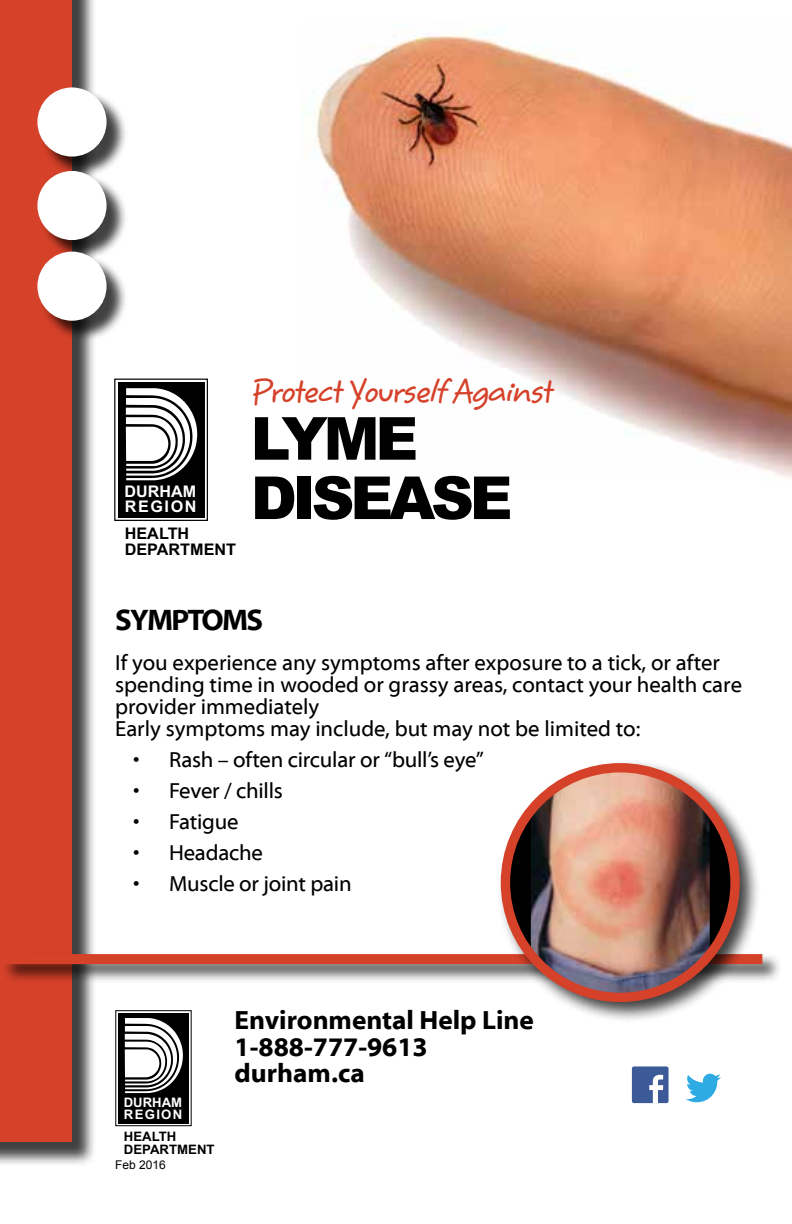
<style>
.page{position:relative;width:792px;height:1224px;background:#fff}
.page>*{position:absolute;margin:0;border:0;box-sizing:border-box;transform-origin:0 0}
.LD_head{font:900 59.4px/59.4px "Arial";letter-spacing:-.07em;color:#000}
.protect_yourself_hea{font:31.8px "Marita Text Medium HMK";letter-spacing:-.045em;color:#d64129}
.body_copy_headings_1{font:700 30px "Myriad Web Pro";letter-spacing:-.06em;color:#000}
.contact_info{font:700 26.6px/26.6px "Myriad Web Pro";color:#000}
.body_copy_mwp11pt{font:22px/22px "Myriad Web Pro";color:#000}
.t1{font:700 16px/16px "Arial";color:#000}
.t2{font:700 16px/14.8px "Arial";letter-spacing:.05em;color:#fff}
.t3{font:700 13px/13.2px "Arial";color:#000}
.t4{font:700 13px/12.2px "Arial";letter-spacing:.05em;color:#fff}
.date{font:12px "Arial";color:#000}
</style>
<div class="page">
<img style="left:301px;top:33px;width:491px;height:446px">
<div style="left:0;top:0;width:97px;height:1167px;background:#000;opacity:.75"></div>
<div style="left:0;top:0;width:72px;height:1141px;background:#d64129"></div>
<div style="left:115px;top:379px;width:92px;height:141px;background:linear-gradient(to right,#fff,#fff)"></div>
<div style="left:114px;top:379px;width:94px;height:142px;border:1px solid #000"></div>
<div style="left:118px;top:382px;width:86px;height:136px;background:#000"></div>
<svg style="left:126px;top:388px;width:71px;height:92px"></svg>
<div style="left:40px;top:90px;width:88px;height:88px;background:#000;opacity:.75"></div>
<div style="left:37px;top:87px;width:70px;height:70px;background:#fff;border-radius:50%"></div>
<div style="left:40px;top:174px;width:88px;height:88px;background:#000;opacity:.75"></div>
<div style="left:37px;top:171px;width:70px;height:69px;background:#fff;border-radius:50%"></div>
<div style="left:40px;top:254px;width:88px;height:88px;background:#000;opacity:.75"></div>
<div style="left:37px;top:252px;width:70px;height:69px;background:#fff;border-radius:50%"></div>
<div style="left:1px;top:952px;width:781px;height:32px;background:#000;opacity:.75"></div>
<div style="left:3px;top:954px;width:759px;height:10px;background:#d64129"></div>
<div style="left:497px;top:759px;width:264px;height:264px;background:#000;opacity:.75"></div>
<svg style="left:505px;top:768px;width:230px;height:229px;background:#2b0d08"></svg>
<img style="left:531px;top:768px;width:179px;height:228px">
<div style="left:501px;top:763px;width:239px;height:239px;border:9px solid #d64129;border-radius:50%"></div>
<div style="left:116px;top:1011px;width:75px;height:115px;background:linear-gradient(to right,#000,#000)"></div>
<div style="left:115px;top:1010px;width:77px;height:116px;border:1px solid #000"></div>
<div style="left:118px;top:1013px;width:71px;height:110px;background:#000"></div>
<svg style="left:125px;top:1018px;width:58px;height:75px"></svg>
<div style="left:632px;top:1066px;width:37px;height:37px;background:#3d5a98;border-radius:2px"></div>
<svg style="left:649px;top:1075px;width:14px;height:29px"></svg>
<svg style="left:686px;top:1074px;width:35px;height:28px"></svg>
<p class="t2" style="left:125px;top:484px;width:73px">DURHAM<br>REGION</p>
<p class="t1" style="left:125px;top:525px;width:113px">HEALTH<br>DEPARTMENT</p>
<h1 class="protect_yourself_hea" style="left:251px;top:371px;width:304px">Protect Yourself Against</h1>
<h1 class="LD_head" style="left:251px;top:407px;width:263px">LYME<br>DISEASE</h1>
<h2 class="body_copy_headings_1" style="left:115px;top:604px;width:150px">SYMPTOMS</h2>
<p class="body_copy_mwp11pt" style="left:115px;top:652px;width:628px">If you experience any symptoms after exposure to a tick, or after spending time in wooded or grassy areas, contact your health care provider immediately</p>
<p class="body_copy_mwp11pt" style="left:115px;top:718px;width:527px">Early symptoms may include, but may not be limited to:</p>
<p class="body_copy_mwp11pt" style="left:133px;top:749px;width:352px">• Rash – often circular or “bull’s eye”</p>
<p class="body_copy_mwp11pt" style="left:133px;top:780px;width:151px">• Fever / chills</p>
<p class="body_copy_mwp11pt" style="left:133px;top:811px;width:107px">• Fatigue</p>
<p class="body_copy_mwp11pt" style="left:133px;top:842px;width:131px">• Headache</p>
<p class="body_copy_mwp11pt" style="left:133px;top:873px;width:220px">• Muscle or joint pain</p>
<p class="t4" style="left:124px;top:1096px;width:60px">DURHAM<br>REGION</p>
<p class="t3" style="left:124px;top:1129px;width:92px">HEALTH<br>DEPARTMENT</p>
<p class="date" style="left:115px;top:1157px;width:52px">Feb 2016</p>
<p class="contact_info" style="left:235px;top:1007px;width:301px">Environmental Help Line<br>1-888-777-9613</p>
<p class="contact_info" style="left:235px;top:1060px;width:132px">durham.ca</p>
</div>
